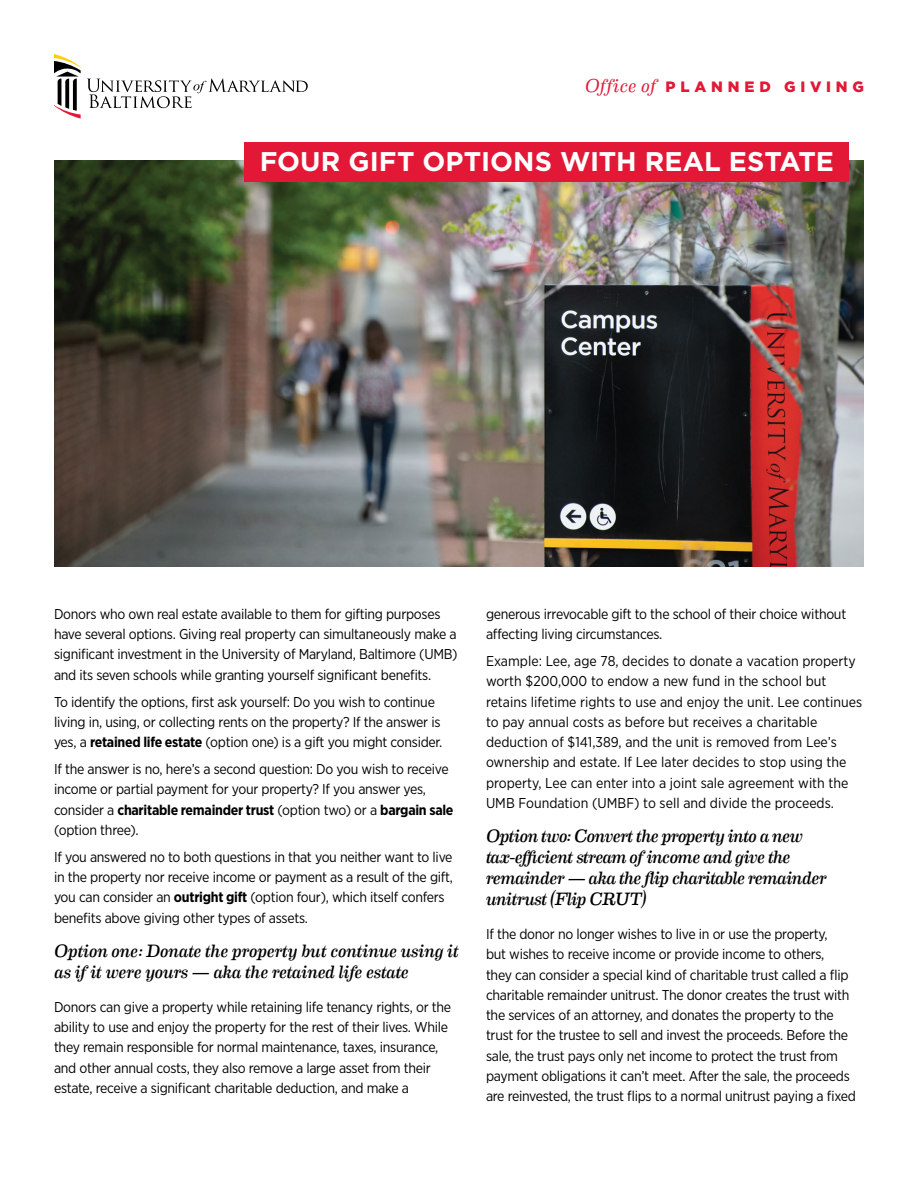
<style>
.page{position:relative;width:918px;height:1188px;background:#fff}
.page>*{position:absolute;margin:0;border:0;box-sizing:border-box;transform-origin:0 0}
.t1{font:700 27px "Gotham";color:#fff}
.t2{font:italic 18px/21px "Eames Century Modern";letter-spacing:-.02em;color:#000}
.t3{font:italic 18px/21px "Eames Century Modern";color:#000}
.t4{font:900 15px "Gotham";letter-spacing:.32em;color:#e31837}
.Body{font:14.25px/20.2px "Gotham Narrow";letter-spacing:-.02em;color:#000}
.Body-2{font:14.25px/20.2px "Gotham Narrow";color:#000}
.s1{font-family:"Eames Century Modern";font-weight:400;font-style:italic;font-size:18.75px}
.s2{font-weight:700}
</style>
<div class="page">
<svg style="left:54px;top:54px;width:27px;height:65px"></svg>
<svg style="left:87px;top:78px;width:221px;height:30px"></svg>
<img style="left:54px;top:160px;width:810px;height:407px">
<div style="left:245px;top:142px;width:604px;height:40px;background:#e31837"></div>
<p class="t4" style="left:585px;top:77px;width:280px"><span class="s1">Office of</span> PLANNED GIVING</p>
<p class="t1" style="left:260px;top:144px;width:576px">FOUR GIFT OPTIONS WITH REAL ESTATE</p>
<p class="Body" style="left:54px;top:603px;width:405px">Donors who own real estate available to them for gifting purposes have several options. Giving real property can simultaneously make a significant investment in the University of Maryland, Baltimore (UMB) and its seven schools while granting yourself significant benefits.</p>
<p class="Body" style="left:54px;top:691px;width:390px">To identify the options, first ask yourself: Do you wish to continue living in, using, or collecting rents on the property? If the answer is yes, a <span class="s2">retained life estate</span> (option one) is a gift you might consider.</p>
<p class="Body" style="left:54px;top:759px;width:401px">If the answer is no, here’s a second question: Do you wish to receive income or partial payment for your property? If you answer yes, consider a <span class="s2">charitable remainder trust</span> (option two) or a <span class="s2">bargain sale </span>(option three).</p>
<p class="Body" style="left:54px;top:846px;width:400px">If you answered no to both questions in that you neither want to live in the property nor receive income or payment as a result of the gift, you can consider an <span class="s2">outright gift</span> (option four), which itself confers benefits above giving other types of assets.</p>
<h3 class="t3" style="left:54px;top:939px;width:406px">Option one: Donate the property but continue using it as if it were yours — aka the retained life estate</h3>
<p class="Body" style="left:54px;top:996px;width:399px">Donors can give a property while retaining life tenancy rights, or the ability to use and enjoy the property for the rest of their lives. While they remain responsible for normal maintenance, taxes, insurance, and other annual costs, they also remove a large asset from their estate, receive a significant charitable deduction, and make a</p>
<p class="Body" style="left:486px;top:603px;width:362px">generous irrevocable gift to the school of their choice without affecting living circumstances.</p>
<p class="Body-2" style="left:486px;top:651px;width:378px">Example: Lee, age 78, decides to donate a vacation property worth $200,000 to endow a new fund in the school but retains lifetime rights to use and enjoy the unit. Lee continues to pay annual costs as before but receives a charitable deduction of $141,389, and the unit is removed from Lee’s ownership and estate. If Lee later decides to stop using the property, Lee can enter into a joint sale agreement with the UMB Foundation (UMBF) to sell and divide the proceeds.</p>
<h3 class="t2" style="left:486px;top:824px;width:342px">Option two: Convert the property into a new tax-efficient stream of income and give the remainder — aka the flip charitable remainder unitrust (Flip CRUT)</h3>
<p class="Body" style="left:486px;top:924px;width:372px">If the donor no longer wishes to live in or use the property,<br>but wishes to receive income or provide income to others,<br>they can consider a special kind of charitable trust called a flip charitable remainder unitrust. The donor creates the trust with the services of an attorney, and donates the property to the trust for the trustee to sell and invest the proceeds. Before the sale, the trust pays only net income to protect the trust from payment obligations it can’t meet. After the sale, the proceeds are reinvested, the trust flips to a normal unitrust paying a fixed</p>
</div>
